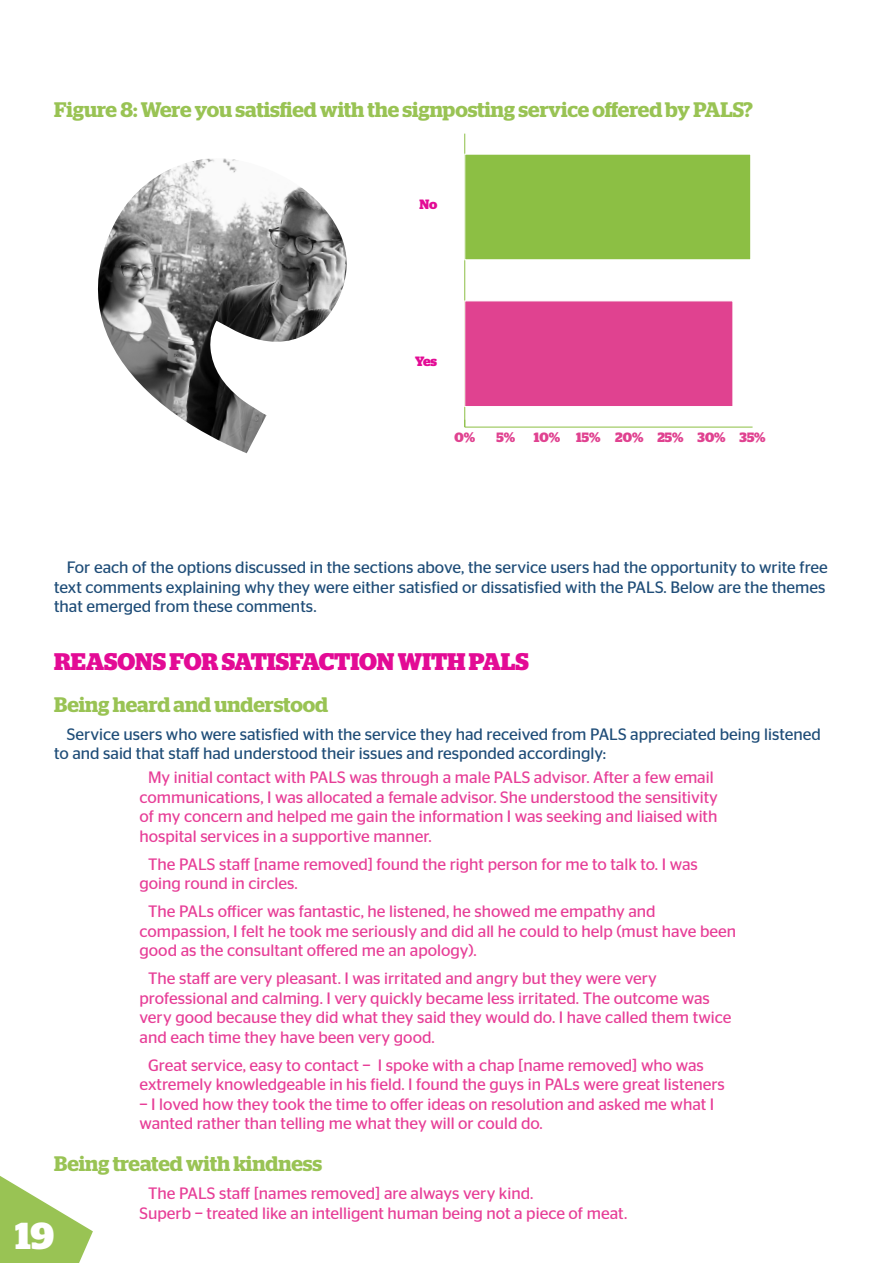
<style>
.page{position:relative;width:893px;height:1263px;background:#fff}
.page>*{position:absolute;margin:0;border:0;box-sizing:border-box;transform-origin:0 0}
.t1{font:700 37.5px "Stag";color:#fff}
.t2{font:700 24px "Stag";color:#e30b95}
.t3{font:600 21px "Stag";color:#99c354}
.t4{font:16.5px/19.5px "Stag Sans";color:#e73e97}
.t5{font:16.5px/19.5px "Stag Sans";color:#1f4d78}
.t6{font:700 13.5px "Stag";color:#e04290}
.t7{font:700 13.5px "Stag";color:#e30b95}
</style>
<div class="page">
<svg style="left:0;top:1176px;width:93px;height:87px"></svg>
<hr style="left:465px;top:427px;width:288px;height:1px;background:#8cbf44">
<hr style="left:464px;top:134px;width:1px;height:293px;background:#8cbf44">
<div style="left:464px;top:154px;width:287px;height:106px;background:#8cbf44;border:1px solid #fff"></div>
<div style="left:464px;top:300px;width:269px;height:107px;background:#e04290;border:1px solid #fff"></div>
<img style="left:97px;top:158px;width:250px;height:295px">
<p class="t3" style="left:54px;top:98px;width:701px">Figure 8: Were you satisfied with the signposting service offered by PALS?</p>
<p class="t7" style="left:419px;top:197px;width:19px">No</p>
<p class="t7" style="left:415px;top:353px;width:24px">Yes</p>
<p class="t6" style="left:454px;top:429px;width:22px">0%</p>
<p class="t6" style="left:497px;top:429px;width:20px">5%</p>
<p class="t6" style="left:534px;top:429px;width:233px">10% 15% 20% 25% 30% 35%</p>
<p class="t5" style="left:54px;top:557px;width:775px;text-indent:13px">For each of the options discussed in the sections above, the service users had the opportunity to write free text comments explaining why they were either satisfied or dissatisfied with the PALS. Below are the themes that emerged from these comments.</p>
<h2 class="t2" style="left:54px;top:647px;width:476px">REASONS FOR SATISFACTION WITH PALS</h2>
<p class="t3" style="left:54px;top:692px;width:276px">Being heard and understood</p>
<p class="t5" style="left:54px;top:724px;width:768px;text-indent:13px">Service users who were satisfied with the service they had received from PALS appreciated being listened to and said that staff had understood their issues and responded accordingly:</p>
<p class="t4" style="left:140px;top:767px;width:580px;text-indent:8px">My initial contact with PALS was through a male PALS advisor. After a few email communications, I was allocated a female advisor. She understood the sensitivity of my concern and helped me gain the information I was seeking and liaised with hospital services in a supportive manner.</p>
<p class="t4" style="left:140px;top:854px;width:560px;text-indent:8px">The PALS staff [name removed] found the right person for me to talk to. I was going round in circles.</p>
<p class="t4" style="left:140px;top:901px;width:598px;text-indent:8px">The PALs officer was fantastic, he listened, he showed me empathy and compassion, I felt he took me seriously and did all he could to help (must have been good as the consultant offered me an apology).</p>
<p class="t4" style="left:140px;top:968px;width:593px;text-indent:8px">The staff are very pleasant. I was irritated and angry but they were very professional and calming. I very quickly became less irritated. The outcome was very good because they did what they said they would do. I have called them twice and each time they have been very good.</p>
<p class="t4" style="left:140px;top:1055px;width:587px;text-indent:8px">Great service, easy to contact − I spoke with a chap [name removed] who was extremely knowledgeable in his field. I found the guys in PALs were great listeners − I loved how they took the time to offer ideas on resolution and asked me what I wanted rather than telling me what they will or could do.</p>
<p class="t3" style="left:54px;top:1152px;width:270px">Being treated with kindness</p>
<p class="t4" style="left:140px;top:1184px;width:489px;text-indent:8px">The PALS staff [names removed] are always very kind.<br>Superb − treated like an intelligent human being not a piece of meat.</p>
<h1 class="t1" style="left:15px;top:1214px;width:40px">19</h1>
</div>
